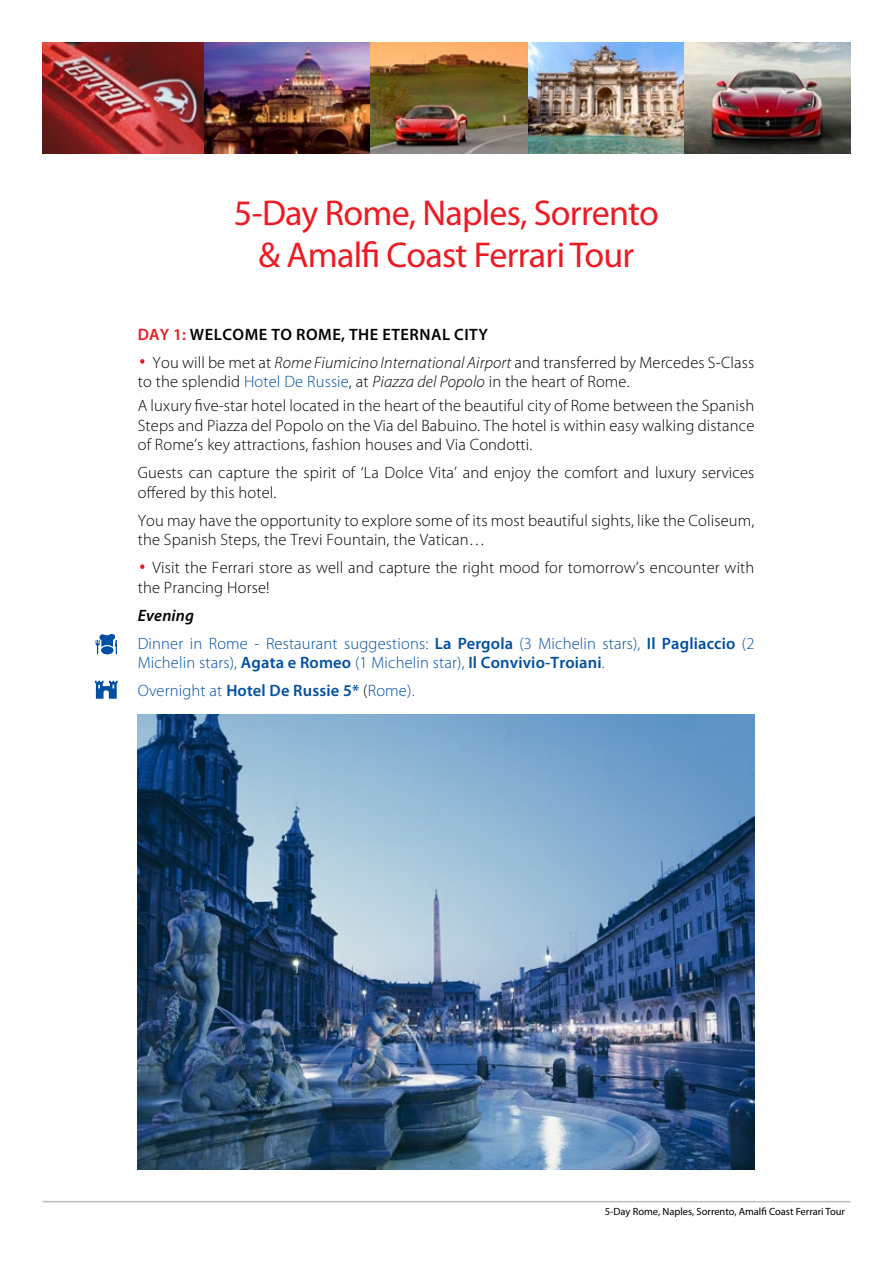
<style>
.page{position:relative;width:893px;height:1263px;background:#fff}
.page>*{position:absolute;margin:0;border:0;box-sizing:border-box;transform-origin:0 0}
.t1{font:300 52.5px "Myriad Pro";color:#ed1b23}
.t2{font:36px/42px "Myriad Pro";letter-spacing:-.02em;color:#ed1b23;text-align:center}
.t3{font:300 16.5px/19.5px "Myriad Pro";letter-spacing:.01em;color:#000}
.t4{font:300 16.5px/28px "Myriad Pro";letter-spacing:.01em;color:#004fa3}
.t5{font:600 16.5px "Myriad Pro";letter-spacing:.03em;color:#000}
.t6{font:10.5px "Myriad Pro";color:#000}
.s1{color:#ed1b23}
.s2{font-style:italic}
.s3{color:#004fa3}
.s4{font-weight:600;font-style:italic;color:#000}
.s5{font-weight:600}
.s6{color:#000}
</style>
<div class="page">
<hr style="left:43px;top:1201px;width:807px;height:1px;background:#bcbec0">
<img style="left:370px;top:43px;width:315px;height:110px">
<img style="left:138px;top:714px;width:617px;height:455px">
<svg style="left:95px;top:681px;width:23px;height:18px"></svg>
<svg style="left:96px;top:634px;width:21px;height:20px"></svg>
<img style="left:43px;top:43px;width:161px;height:110px">
<img style="left:685px;top:43px;width:165px;height:110px">
<img style="left:204px;top:43px;width:166px;height:110px">
<h2 class="t2" style="left:234px;top:192px;width:427px">5-Day Rome, Naples, Sorrento &amp; Amalfi Coast Ferrari Tour</h2>
<p class="t5" style="left:138px;top:325px;width:352px"><span class="s1">DAY 1:</span> WELCOME TO ROME, THE ETERNAL CITY</p>
<h1 class="t1" style="left:138px;top:329px;width:11px">·</h1>
<p class="t3" style="left:138px;top:353px;width:618px;text-indent:15px">You will be met at <span class="s2">Rome Fiumicino International Airport</span> and transferred by Mercedes S-Class to the splendid <span class="s3">Hotel De Russie</span>, at <span class="s2">Piazza del Popolo</span> in the heart of Rome.</p>
<p class="t3" style="left:138px;top:396px;width:618px;text-align:justify">A luxury five-star hotel located in the heart of the beautiful city of Rome between the Spanish Steps and Piazza del Popolo on the Via del Babuino. The hotel is within easy walking distance of Rome’s key attractions, fashion houses and Via Condotti.</p>
<p class="t3" style="left:138px;top:463px;width:618px">Guests can capture the spirit of ‘La Dolce Vita’ and enjoy the comfort and luxury services offered by this hotel.</p>
<p class="t3" style="left:138px;top:511px;width:618px">You may have the opportunity to explore some of its most beautiful sights, like the Coliseum, the Spanish Steps, the Trevi Fountain, the Vatican…</p>
<h1 class="t1" style="left:138px;top:534px;width:11px">·</h1>
<p class="t3" style="left:138px;top:558px;width:618px;text-indent:15px">Visit the Ferrari store as well and capture the right mood for tomorrow’s encounter with the Prancing Horse!</p>
<p class="t4" style="left:138px;top:601px;width:618px"><span class="s4">Evening<br></span>Dinner in Rome - Restaurant suggestions: <span class="s5">La Pergola</span> (3 Michelin stars), <span class="s5">Il Pagliaccio</span> (2</p>
<p class="t4" style="left:138px;top:649px;width:468px">Michelin stars), <span class="s5">Agata e Romeo</span> (1 Michelin star), <span class="s5">Il Convivio-Troiani</span>.<br>Overnight at <span class="s5">Hotel De Russie 5*</span> <span class="s6">(</span>Rome).</p>
<p class="t6" style="left:605px;top:1205px;width:242px">5-Day Rome, Naples, Sorrento, Amalfi Coast Ferrari Tour</p>
</div>
